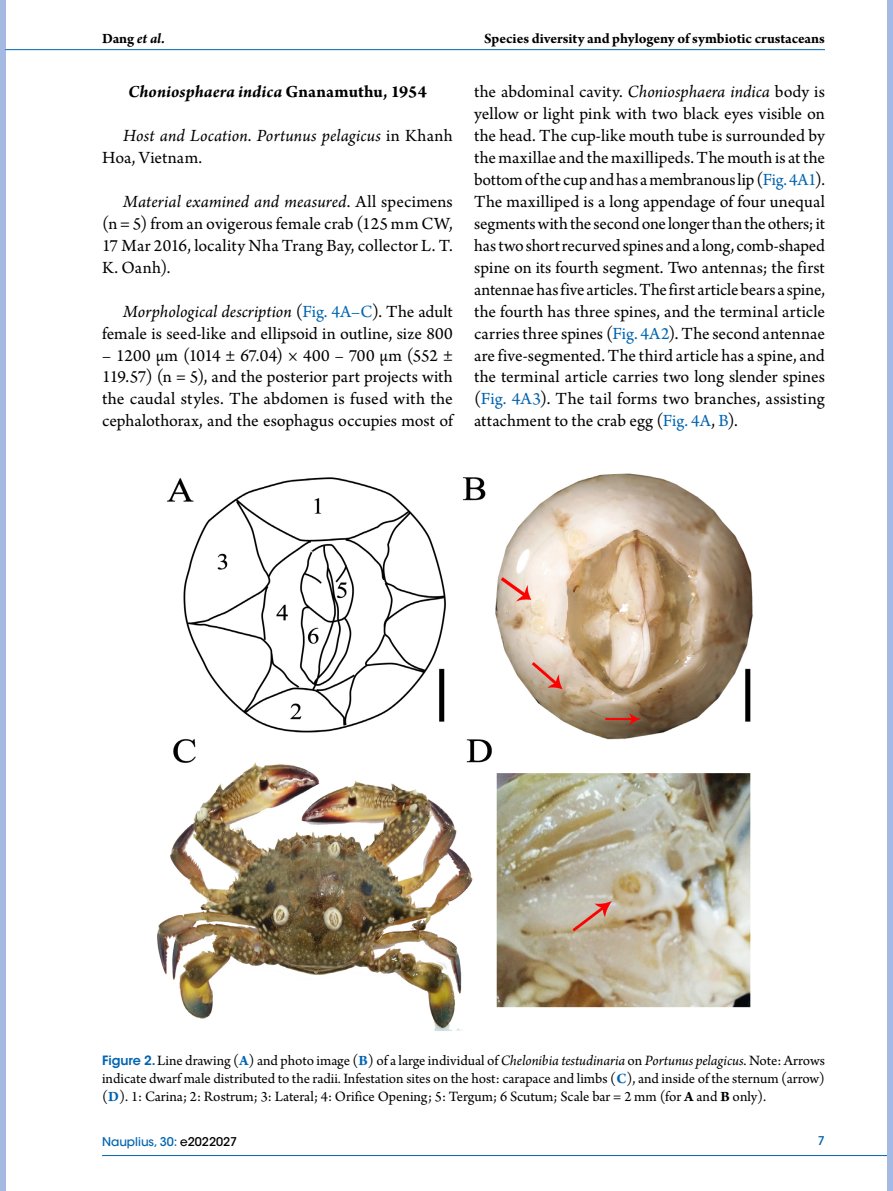
<style>
.page{position:relative;width:893px;height:1191px;background:#fff}
.page>*{position:absolute;margin:0;border:0;box-sizing:border-box;transform-origin:0 0}
.t1{font:18px/21.9px "Arno Pro";letter-spacing:.005em;color:#000;text-align:justify}
.t2{font:italic 18px/21.9px "Arno Pro";letter-spacing:.005em;color:#000}
.t3{font:italic 700 18px "Arno Pro";letter-spacing:.005em;color:#000}
.t4{font:15px/18px "Arno Pro";color:#000;text-align:justify}
.t5{font:700 15px "Arno Pro";color:#000}
.t6{font:italic 700 15px "Arno Pro";color:#000}
.t7{font:500 12px "ITC Avant Garde Std";color:#0064b0}
.s1{font-style:normal}
.s2{font-style:italic}
.s3{color:#0064b0}
.s4{font-family:"ITC Avant Garde Std";font-weight:600;font-size:12.75px;color:#0064b0}
.s5{font-weight:700;color:#0064b0}
.s6{font-weight:700}
.s7{color:#000}
</style>
<div class="page">
<div style="left:0;top:0;width:5px;height:1191px;background:#a4bae2"></div>
<hr style="left:102px;top:1155px;width:791px;height:1px;background:#0064b0">
<hr style="left:5px;top:49px;width:820px;height:1px;background:#0064b0">
<div style="left:888px;top:0;width:5px;height:1191px;background:#a4bae2"></div>
<img style="left:157px;top:473px;width:596px;height:558px">
<p class="t6" style="left:102px;top:30px;width:64px"><span class="s1">Dang</span> et al.</p>
<p class="t3" style="left:128px;top:81px;width:300px">Choniosphaera indica <span class="s1">Gnanamuthu, 1954</span></p>
<p class="t2" style="left:102px;top:126px;width:352px;text-indent:21px">Host and Location<span class="s1">.</span> Portunus pelagicus <span class="s1">in Khanh<br>Hoa, Vietnam.</span></p>
<p class="t1" style="left:102px;top:191px;width:352px;text-indent:21px"><span class="s2">Material examined and measured</span>. All specimens (n = 5) from an ovigerous female crab (125 mm CW, 17 Mar 2016, locality Nha Trang Bay, collector L. T.<br>K. Oanh).</p>
<p class="t1" style="left:102px;top:301px;width:352px;text-align:right"><span class="s2">Morphological description</span> (<span class="s3">Fig. 4A–C</span>). The adult female is seed-like and ellipsoid in outline, size 800</p>
<p class="t1" style="left:102px;top:345px;width:352px">– 1200 µm (1014 ± 67.04) × 400 – 700 µm (552 ± 119.57) (n = 5), and the posterior part projects with the caudal styles. The abdomen is fused with the cephalothorax, and the esophagus occupies most of</p>
<p class="t5" style="left:484px;top:30px;width:342px">Species diversity and phylogeny of symbiotic crustaceans</p>
<p class="t1" style="left:474px;top:82px;width:352px">the abdominal cavity. <span class="s2">Choniosphaera indica</span> body is yellow or light pink with two black eyes visible on the head. The cup-like mouth tube is surrounded by the maxillae and the maxillipeds. The mouth is at the bottom of the cup and has a membranous lip (<span class="s3">Fig. 4A1</span>).<br>The maxilliped is a long appendage of four unequal segments with the second one longer than the others; it has two short recurved spines and a long, comb-shaped spine on its fourth segment. Two antennas; the first antennae has five articles. The first article bears a spine, the fourth has three spines, and the terminal article carries three spines (<span class="s3">Fig. 4A2</span>). The second antennae are five-segmented. The third article has a spine, and the terminal article carries two long slender spines (<span class="s3">Fig. 4A3</span>). The tail forms two branches, assisting attachment to the crab egg (<span class="s3">Fig. 4A</span>, <span class="s3">B</span>).</p>
<p class="t4" style="left:102px;top:1051px;width:724px"><span class="s4">Figure 2.</span> Line drawing (<span class="s5">A</span>) and photo image (<span class="s5">B</span>) of a large individual of <span class="s2">Chelonibia testudinaria</span> on <span class="s2">Portunus pelagicus</span>. Note: Arrows indicate dwarf male distributed to the radii<span class="s2">.</span> Infestation sites on the host: carapace and limbs (<span class="s5">C</span>), and inside of the sternum (arrow) (<span class="s5">D</span>). 1: Carina; 2: Rostrum; 3: Lateral; 4: Orifice Opening; 5: Tergum; 6 Scutum; Scale bar = 2 mm (for <span class="s6">A</span> and <span class="s6">B</span> only).</p>
<p class="t7" style="left:102px;top:1134px;width:137px">Nauplius, 30: <span class="s7">e2022027</span></p>
<p class="t7" style="left:818px;top:1132px;width:9px">7</p>
</div>
